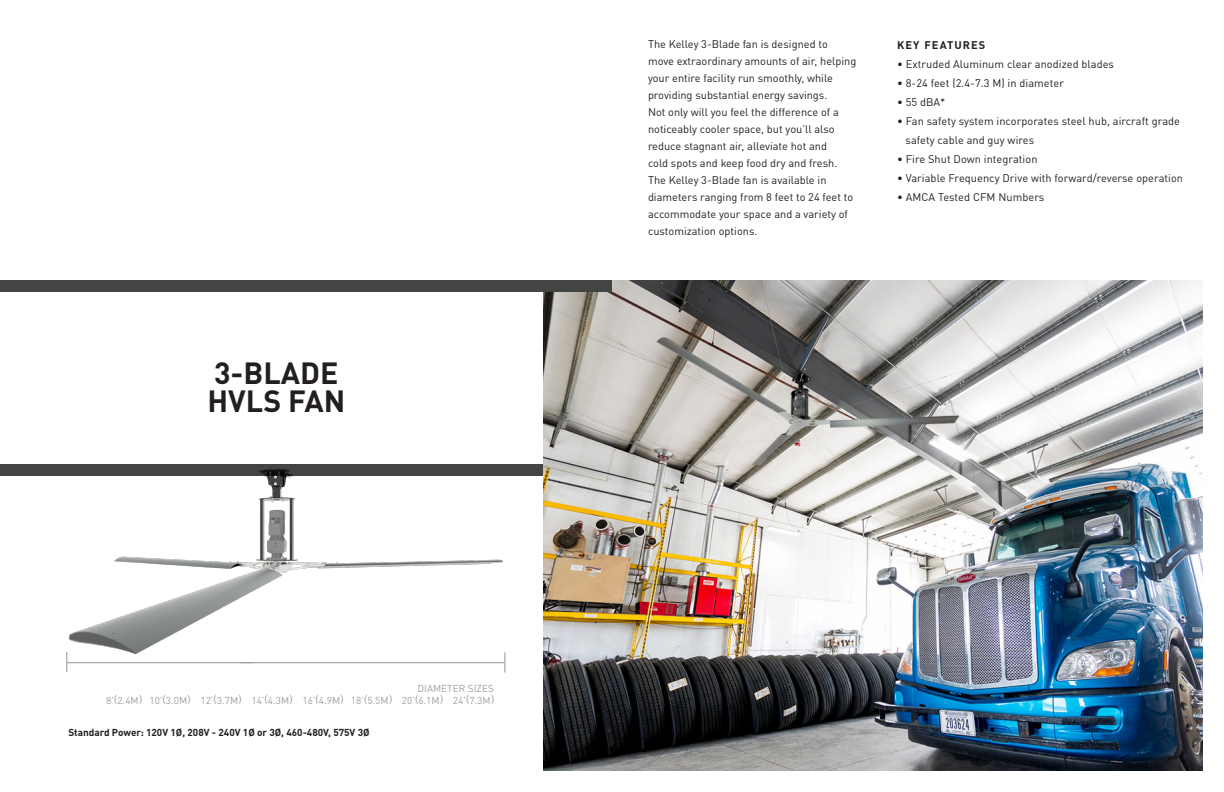
<style>
.page{position:relative;width:1224px;height:792px;background:#fff}
.page>*{position:absolute;margin:0;border:0;box-sizing:border-box;transform-origin:0 0}
.t1{font:700 30.3px "DIN Pro";color:#231f20}
.Options_Bullet_Box{font:11px/17px "DIN Pro";color:#231f20}
.t2{font:700 11px "DIN Pro";letter-spacing:.1em;color:#231f20}
.t3{font:10px "DIN Pro";color:#9f9da7}
.t4{font:700 10px "DIN Pro";color:#231f20}
.s1{font-family:"Arial"}
</style>
<div class="page">
<div style="left:0;top:464px;width:612px;height:12px;background:#424542"></div>
<img style="left:66px;top:468px;width:440px;height:205px">
<img style="left:543px;top:281px;width:660px;height:489px">
<div style="left:0;top:280px;width:612px;height:12px;background:#424542"></div>
<svg style="left:66px;top:652px;width:1px;height:20px"></svg>
<svg style="left:504px;top:652px;width:1px;height:21px"></svg>
<hr style="left:67px;top:662px;width:186px;height:1px;background:#9f9da7">
<hr style="left:240px;top:662px;width:265px;height:1px;background:#9f9da7">
<p class="t1" style="left:214px;top:348px;width:126px">3-BLADE</p>
<p class="t1" style="left:208px;top:376px;width:139px">HVLS FAN</p>
<p class="t3" style="left:418px;top:680px;width:78px">DIAMETER SIZES</p>
<p class="t3" style="left:106px;top:692px;width:389px">8’<span class="s1">(</span>2.4M<span class="s1">)</span> 10’<span class="s1">(</span>3.0M<span class="s1">)</span> 12’<span class="s1">(</span>3.7M<span class="s1">)</span> 14’<span class="s1">(</span>4.3M<span class="s1">)</span> 16’<span class="s1">(</span>4.9M<span class="s1">)</span> 18’<span class="s1">(</span>5.5M<span class="s1">)</span> 20’<span class="s1">(</span>6.1M<span class="s1">)</span> 24’<span class="s1">(</span>7.3M<span class="s1">)</span></p>
<p class="t4" style="left:68px;top:724px;width:303px">Standard Power: 120V 1Ø, 208V - 240V 1Ø or 3Ø, 460-480V, 575V 3Ø</p>
<p class="Options_Bullet_Box" style="left:648px;top:35px;width:210px">The Kelley 3-Blade fan is designed to move extraordinary amounts of air, helping your entire facility run smoothly, while providing substantial energy savings.<br>Not only will you feel the difference of a noticeably cooler space, but you’ll also reduce stagnant air, alleviate hot and<br>cold spots and keep food dry and fresh.<br>The Kelley 3-Blade fan is available in diameters ranging from 8 feet to 24 feet to accommodate your space and a variety of customization options.</p>
<p class="t2" style="left:897px;top:36px;width:90px">KEY FEATURES</p>
<p class="Options_Bullet_Box" style="left:897px;top:54px;width:218px">• Extruded Aluminum clear anodized blades</p>
<p class="Options_Bullet_Box" style="left:897px;top:73px;width:168px">• 8-24 feet (2.4-7.3 M) in diameter</p>
<p class="Options_Bullet_Box" style="left:897px;top:92px;width:50px">• 55 dBA*</p>
<p class="Options_Bullet_Box" style="left:897px;top:111px;width:284px">• Fan safety system incorporates steel hub, aircraft grade</p>
<p class="Options_Bullet_Box" style="left:906px;top:130px;width:130px">safety cable and guy wires</p>
<p class="Options_Bullet_Box" style="left:897px;top:149px;width:142px">• Fire Shut Down integration</p>
<p class="Options_Bullet_Box" style="left:897px;top:168px;width:288px">• Variable Frequency Drive with forward/reverse operation</p>
<p class="Options_Bullet_Box" style="left:897px;top:187px;width:149px">• AMCA Tested CFM Numbers</p>
</div>
